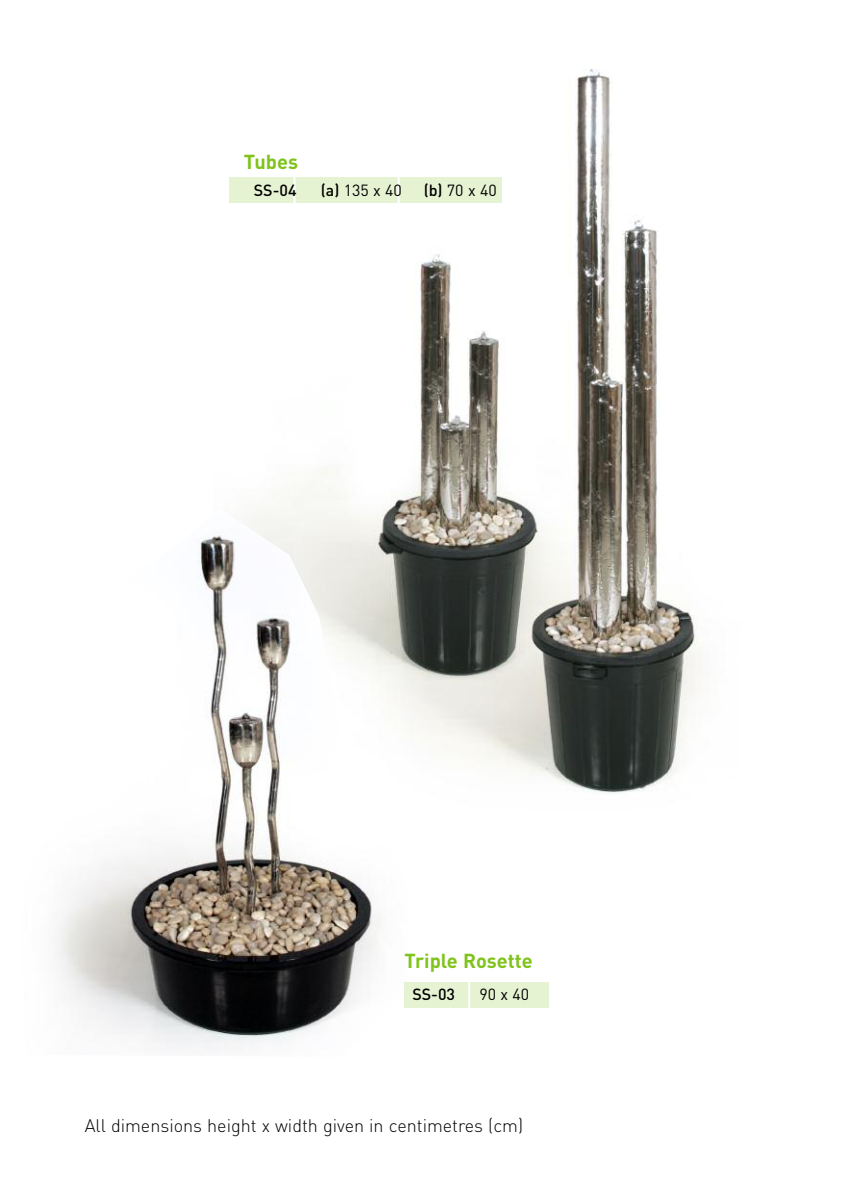
<style>
.page{position:relative;width:842px;height:1191px;background:#fff}
.page>*{position:absolute;margin:0;border:0;box-sizing:border-box;transform-origin:0 0}
.t1{font:700 20px "DIN";color:#80c31c}
.t2{font:300 18px "DIN";color:#000}
.t3{font:16px "DIN";color:#000}
.t4{font:500 16px "DIN";letter-spacing:-.005em;color:#000}
.s1{font-weight:500}
</style>
<div class="page">
<img style="left:259px;top:68px;width:446px;height:725px">
<svg style="left:408px;top:508px;width:20px;height:500px"></svg>
<img style="left:56px;top:508px;width:352px;height:541px">
<div style="left:229px;top:177px;width:273px;height:26px;background:#e6f3d2"></div>
<hr style="left:293px;top:175px;width:2px;height:55px;background:#fff">
<hr style="left:398px;top:175px;width:2px;height:54px;background:#fff">
<div style="left:404px;top:981px;width:145px;height:26px;background:#e6f3d2"></div>
<hr style="left:468px;top:979px;width:2px;height:55px;background:#fff">
<p class="t1" style="left:244px;top:150px;width:56px">Tubes</p>
<p class="t4" style="left:254px;top:181px;width:44px">SS-04</p>
<p class="t3" style="left:321px;top:181px;width:83px"><span class="s1">(a)</span> 135 x 40</p>
<p class="t3" style="left:424px;top:181px;width:75px"><span class="s1">(b)</span> 70 x 40</p>
<p class="t1" style="left:404px;top:949px;width:130px">Triple Rosette</p>
<p class="t4" style="left:413px;top:984px;width:44px">SS-03</p>
<p class="t3" style="left:479px;top:984px;width:51px">90 x 40</p>
<p class="t2" style="left:85px;top:1115px;width:440px">All dimensions height x width given in centimetres (cm)</p>
</div>
